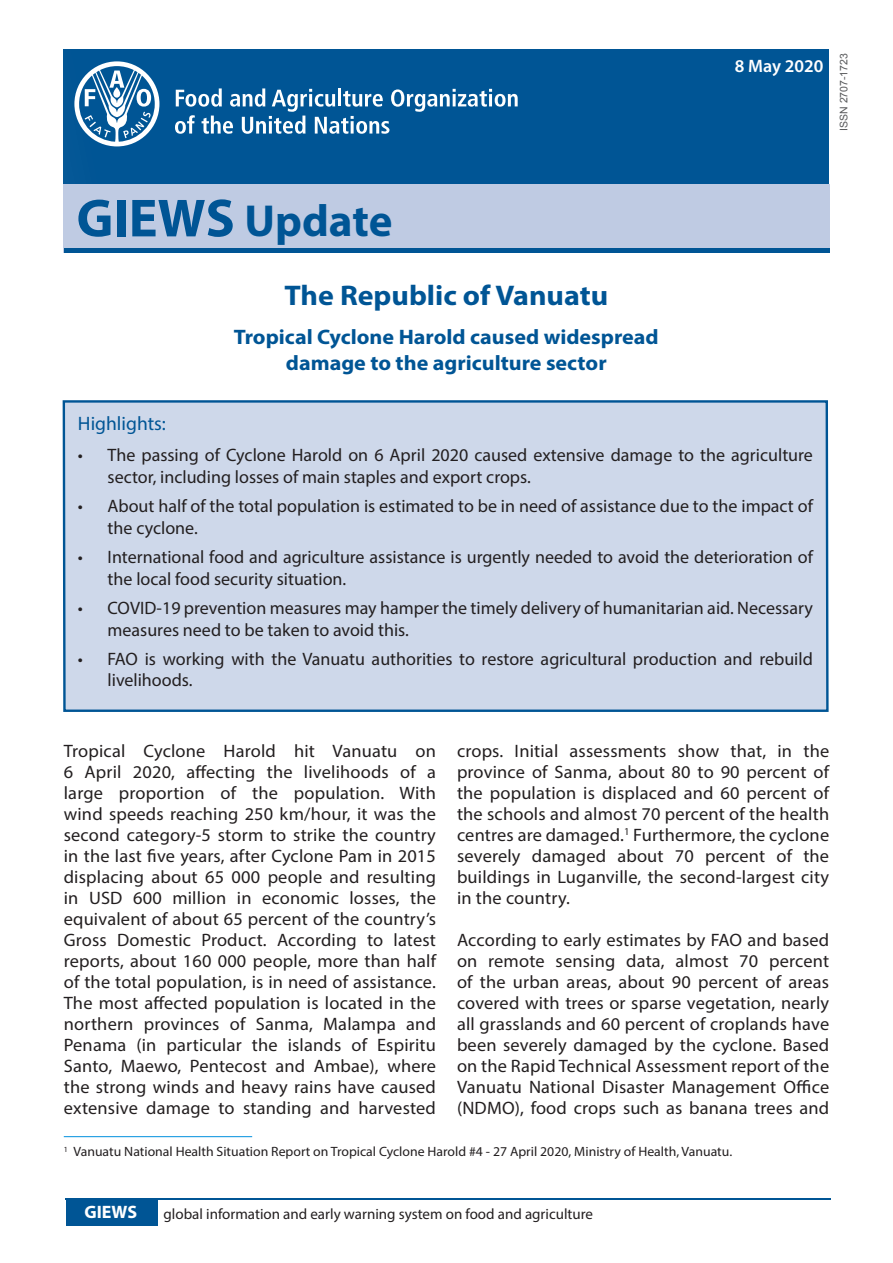
<style>
.page{position:relative;width:893px;height:1263px;background:#fff}
.page>*{position:absolute;margin:0;border:0;box-sizing:border-box;transform-origin:0 0}
.t1{font:700 45px "Myriad Pro";color:#005595}
.Heading3{font:700 28.5px "Myriad Pro";color:#005595;scale:1.05 1}
.Heading3-2{font:700 21px "Myriad Pro";color:#005595;scale:1.05 1}
.Heading3-3{font:19.5px "Myriad Pro";color:#005595}
.NewPara1{font:18px/21px "Myriad Pro";color:#231f20}
.t2{font:600 18px "Myriad Pro";color:#fff}
.t3{font:700 18px "Myriad Pro";color:#fff}
.t4{font:15px "Myriad Pro";color:#231f20}
.NewPara1-2{font:13.5px "Myriad Pro";color:#231f20}
.Body_text{font:10.5px "Arial";color:#57585a}
.s1{font-size:54px}
</style>
<div class="page">
<hr style="left:66px;top:1198px;width:765px;height:2px;background:#005595">
<div style="left:66px;top:1200px;width:92px;height:26px;background:#005595"></div>
<div style="left:64px;top:50px;width:765px;height:134px;background:#005595"></div>
<svg style="left:175px;top:88px;width:343px;height:46px"></svg>
<svg style="left:74px;top:61px;width:85px;height:85px"></svg>
<div style="left:63px;top:184px;width:766px;height:69px;background:#bfcbe3"></div>
<div style="left:64px;top:248px;width:765px;height:5px;background:#005595"></div>
<svg style="left:62px;top:400px;width:767px;height:312px;background:#ccd7e9"></svg>
<hr style="left:64px;top:1136px;width:188px;height:1px;background:#008fde">
<p class="t2" style="left:735px;top:55px;width:90px">8 May 2020</p>
<p class="Body_text" style="left:837px;top:131px;width:79px;rotate:-90deg">ISSN 2707-1723</p>
<h1 class="t1" style="left:77px;top:192px;width:317px"><span class="s1">GIEWS</span> Update</h1>
<p class="Heading3" style="left:284px;top:277px;width:310px">The Republic of Vanuatu</p>
<p class="Heading3-2" style="left:234px;top:324px;width:406px">Tropical Cyclone Harold caused widespread</p>
<p class="Heading3-2" style="left:286px;top:349px;width:307px">damage to the agriculture sector</p>
<p class="Heading3-3" style="left:78px;top:411px;width:90px">Highlights:</p>
<p class="NewPara1" style="left:108px;top:444px;width:707px;line-height:21.6px;text-indent:-30px">• The passing of Cyclone Harold on 6 April 2020 caused extensive damage to the agriculture sector, including losses of main staples and export crops.</p>
<p class="NewPara1" style="left:108px;top:495px;width:707px;line-height:21.6px;text-indent:-30px">• About half of the total population is estimated to be in need of assistance due to the impact of the cyclone.</p>
<p class="NewPara1" style="left:108px;top:546px;width:707px;line-height:21.6px;text-indent:-30px">• International food and agriculture assistance is urgently needed to avoid the deterioration of the local food security situation.</p>
<p class="NewPara1" style="left:108px;top:597px;width:707px;line-height:21.6px;text-indent:-30px">• COVID-19 prevention measures may hamper the timely delivery of humanitarian aid. Necessary measures need to be taken to avoid this.</p>
<p class="NewPara1" style="left:108px;top:648px;width:707px;line-height:21.6px;text-indent:-30px">• FAO is working with the Vanuatu authorities to restore agricultural production and rebuild livelihoods.</p>
<p class="NewPara1" style="left:64px;top:740px;width:374px;text-align:justify">Tropical Cyclone Harold hit Vanuatu on 6 April 2020, affecting the livelihoods of a large proportion of the population. With wind speeds reaching 250 km/hour, it was the second category-5 storm to strike the country in the last five years, after Cyclone Pam in 2015 displacing about 65 000 people and resulting in USD 600 million in economic losses, the equivalent of about 65 percent of the country’s Gross Domestic Product. According to latest reports, about 160 000 people, more than half of the total population, is in need of assistance.<br>The most affected population is located in the northern provinces of Sanma, Malampa and Penama (in particular the islands of Espiritu Santo, Maewo, Pentecost and Ambae), where the strong winds and heavy rains have caused extensive damage to standing and harvested</p>
<p class="NewPara1" style="left:457px;top:740px;width:374px;text-align:justify">crops. Initial assessments show that, in the province of Sanma, about 80 to 90 percent of the population is displaced and 60 percent of the schools and almost 70 percent of the health centres are damaged.<sup>1</sup> Furthermore, the cyclone severely damaged about 70 percent of the buildings in Luganville, the second-largest city in the country.</p>
<p class="NewPara1" style="left:457px;top:929px;width:374px;text-align:justify">According to early estimates by FAO and based on remote sensing data, almost 70 percent of the urban areas, about 90 percent of areas covered with trees or sparse vegetation, nearly all grasslands and 60 percent of croplands have been severely damaged by the cyclone. Based on the Rapid Technical Assessment report of the Vanuatu National Disaster Management Office (NDMO), food crops such as banana trees and</p>
<p class="NewPara1-2" style="left:64px;top:1143px;width:670px"><sup>1</sup> Vanuatu National Health Situation Report on Tropical Cyclone Harold #4 - 27 April 2020, Ministry of Health, Vanuatu.</p>
<p class="t3" style="left:84px;top:1200px;width:54px">GIEWS</p>
<p class="t4" style="left:164px;top:1204px;width:431px">global information and early warning system on food and agriculture</p>
</div>
